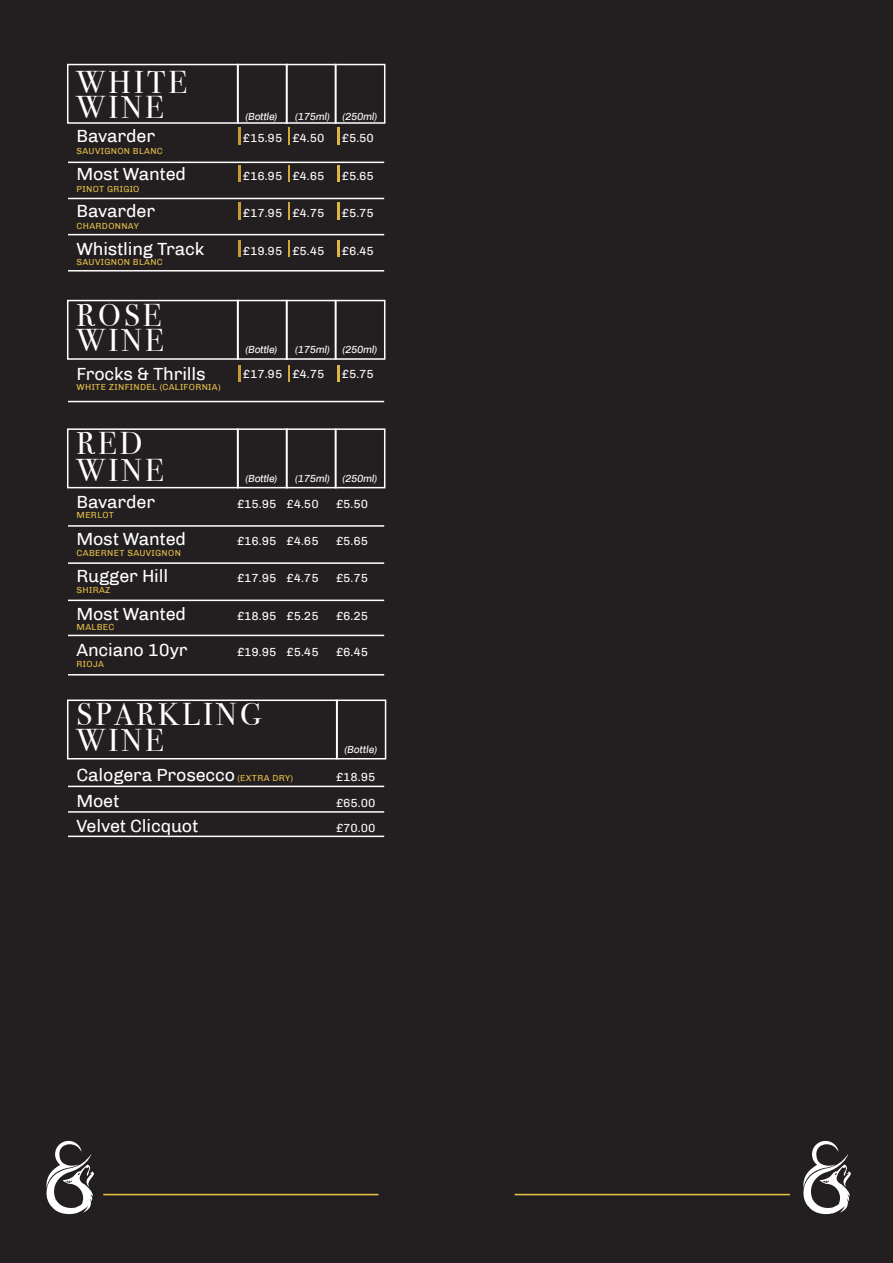
<style>
.page{position:relative;width:893px;height:1263px;background:#231f20}
.page>*{position:absolute;margin:0;border:0;box-sizing:border-box;transform-origin:0 0}
.t1{font:31.5px "Bodoni Svty Two OSITCTT";letter-spacing:.1em;color:#fff}
.t2{font:18px "Chivo";letter-spacing:-.01em;color:#fff}
.t3{font:12px "Chivo";color:#fff}
.t4{font:italic 10.5px "Chivo";letter-spacing:-.04em;color:#fff}
.t5{font:9px "Chivo";letter-spacing:.035em;color:#ecc449}
.s1{font-size:18px}
.s2{font-size:9px;color:#ecc449}
</style>
<div class="page">
<svg style="left:46px;top:1141px;width:48px;height:73px"></svg>
<svg style="left:803px;top:1141px;width:48px;height:73px"></svg>
<hr style="left:103px;top:1194px;width:275px;height:1px;background:#ecc449">
<hr style="left:515px;top:1194px;width:275px;height:1px;background:#ecc449">
<div style="left:67px;top:64px;width:172px;height:60px;border:2px solid #fff"></div>
<div style="left:237px;top:64px;width:51px;height:60px;border:2px solid #fff"></div>
<div style="left:286px;top:64px;width:51px;height:60px;border:2px solid #fff"></div>
<div style="left:335px;top:64px;width:50px;height:60px;border:2px solid #fff"></div>
<div style="left:67px;top:300px;width:172px;height:60px;border:2px solid #fff"></div>
<div style="left:237px;top:300px;width:51px;height:60px;border:2px solid #fff"></div>
<div style="left:286px;top:300px;width:51px;height:60px;border:2px solid #fff"></div>
<div style="left:335px;top:300px;width:50px;height:60px;border:2px solid #fff"></div>
<div style="left:67px;top:428px;width:172px;height:60px;border:2px solid #fff"></div>
<div style="left:237px;top:428px;width:51px;height:60px;border:2px solid #fff"></div>
<div style="left:286px;top:428px;width:51px;height:60px;border:2px solid #fff"></div>
<div style="left:335px;top:428px;width:50px;height:60px;border:2px solid #fff"></div>
<div style="left:67px;top:699px;width:270px;height:60px;border:2px solid #fff"></div>
<div style="left:336px;top:699px;width:50px;height:60px;border:2px solid #fff"></div>
<hr style="left:68px;top:162px;width:316px;height:1px;background:#fff">
<hr style="left:68px;top:198px;width:316px;height:1px;background:#fff">
<hr style="left:68px;top:234px;width:316px;height:1px;background:#fff">
<hr style="left:68px;top:270px;width:316px;height:2px;background:#fff">
<hr style="left:68px;top:401px;width:316px;height:1px;background:#fff">
<hr style="left:68px;top:525px;width:316px;height:2px;background:#fff">
<hr style="left:68px;top:562px;width:316px;height:2px;background:#fff">
<hr style="left:68px;top:600px;width:316px;height:1px;background:#fff">
<hr style="left:68px;top:635px;width:316px;height:1px;background:#fff">
<hr style="left:68px;top:674px;width:316px;height:1px;background:#fff">
<hr style="left:68px;top:786px;width:316px;height:1px;background:#fff">
<hr style="left:68px;top:811px;width:316px;height:2px;background:#fff">
<hr style="left:68px;top:836px;width:316px;height:1px;background:#fff">
<p class="t1" style="left:77px;top:63px;width:112px">WHITE</p>
<p class="t1" style="left:77px;top:89px;width:89px">WINE</p>
<p class="t4" style="left:246px;top:110px;width:33px">(Bottle)</p>
<p class="t4" style="left:295px;top:110px;width:84px">(175ml) (250ml)</p>
<p class="t2" style="left:77px;top:126px;width:80px">Bavarder</p>
<p class="t3" style="left:237px;top:131px;width:138px"><span class="s1">|</span> £15.95 <span class="s1">|</span> £4.50 <span class="s1">|</span> £5.50</p>
<p class="t5" style="left:77px;top:146px;width:88px">SAUVIGNON BLANC</p>
<p class="t2" style="left:77px;top:163px;width:111px">Most Wanted</p>
<p class="t3" style="left:237px;top:169px;width:138px"><span class="s1">|</span> £16.95 <span class="s1">|</span> £4.65 <span class="s1">|</span> £5.65</p>
<p class="t5" style="left:77px;top:183px;width:64px">PINOT GRIGIO</p>
<p class="t2" style="left:77px;top:201px;width:80px">Bavarder</p>
<p class="t3" style="left:237px;top:206px;width:138px"><span class="s1">|</span> £17.95 <span class="s1">|</span> £4.75 <span class="s1">|</span> £5.75</p>
<p class="t5" style="left:77px;top:221px;width:64px">CHARDONNAY</p>
<p class="t2" style="left:77px;top:238px;width:129px">Whistling Track</p>
<p class="t3" style="left:237px;top:244px;width:138px"><span class="s1">|</span> £19.95 <span class="s1">|</span> £5.45 <span class="s1">|</span> £6.45</p>
<p class="t5" style="left:77px;top:257px;width:88px">SAUVIGNON BLANC</p>
<p class="t1" style="left:77px;top:296px;width:86px">ROSE</p>
<p class="t1" style="left:77px;top:321px;width:89px">WINE</p>
<p class="t4" style="left:246px;top:343px;width:33px">(Bottle)</p>
<p class="t4" style="left:295px;top:343px;width:84px">(175ml) (250ml)</p>
<p class="t2" style="left:77px;top:363px;width:131px">Frocks &amp; Thrills</p>
<p class="t3" style="left:237px;top:367px;width:138px"><span class="s1">|</span> £17.95 <span class="s1">|</span> £4.75 <span class="s1">|</span> £5.75</p>
<p class="t5" style="left:77px;top:382px;width:146px">WHITE ZINFINDEL (CALIFORNIA)</p>
<p class="t1" style="left:77px;top:424px;width:67px">RED</p>
<p class="t1" style="left:77px;top:451px;width:89px">WINE</p>
<p class="t4" style="left:246px;top:472px;width:33px">(Bottle)</p>
<p class="t4" style="left:295px;top:472px;width:84px">(175ml) (250ml)</p>
<p class="t2" style="left:77px;top:491px;width:80px">Bavarder</p>
<p class="t3" style="left:237px;top:496px;width:83px">£15.95 £4.50</p>
<p class="t3" style="left:336px;top:496px;width:34px">£5.50</p>
<p class="t5" style="left:77px;top:510px;width:39px">MERLOT</p>
<p class="t2" style="left:77px;top:529px;width:111px">Most Wanted</p>
<p class="t3" style="left:237px;top:534px;width:83px">£16.95 £4.65</p>
<p class="t3" style="left:336px;top:534px;width:34px">£5.65</p>
<p class="t5" style="left:77px;top:548px;width:106px">CABERNET SAUVIGNON</p>
<p class="t2" style="left:77px;top:565px;width:93px">Rugger Hill</p>
<p class="t3" style="left:237px;top:571px;width:83px">£17.95 £4.75</p>
<p class="t3" style="left:336px;top:571px;width:34px">£5.75</p>
<p class="t5" style="left:77px;top:584px;width:35px">SHIRAZ</p>
<p class="t2" style="left:77px;top:603px;width:111px">Most Wanted</p>
<p class="t3" style="left:237px;top:608px;width:83px">£18.95 £5.25</p>
<p class="t3" style="left:336px;top:608px;width:34px">£6.25</p>
<p class="t5" style="left:77px;top:622px;width:39px">MALBEC</p>
<p class="t2" style="left:77px;top:639px;width:113px">Anciano 10yr</p>
<p class="t3" style="left:237px;top:645px;width:83px">£19.95 £5.45</p>
<p class="t3" style="left:336px;top:645px;width:34px">£6.45</p>
<p class="t5" style="left:77px;top:658px;width:29px">RIOJA</p>
<p class="t1" style="left:77px;top:696px;width:186px">SPARKLING</p>
<p class="t1" style="left:77px;top:721px;width:89px">WINE</p>
<p class="t4" style="left:344px;top:743px;width:34px">(Bottle)</p>
<p class="t2" style="left:77px;top:764px;width:218px">Calogera Prosecco <span class="s2">(EXTRA DRY)</span></p>
<p class="t3" style="left:336px;top:770px;width:41px">£18.95</p>
<p class="t2" style="left:77px;top:790px;width:44px">Moet</p>
<p class="t3" style="left:336px;top:795px;width:41px">£65.00</p>
<p class="t2" style="left:77px;top:815px;width:123px">Velvet Clicquot</p>
<p class="t3" style="left:336px;top:821px;width:41px">£70.00</p>
</div>
